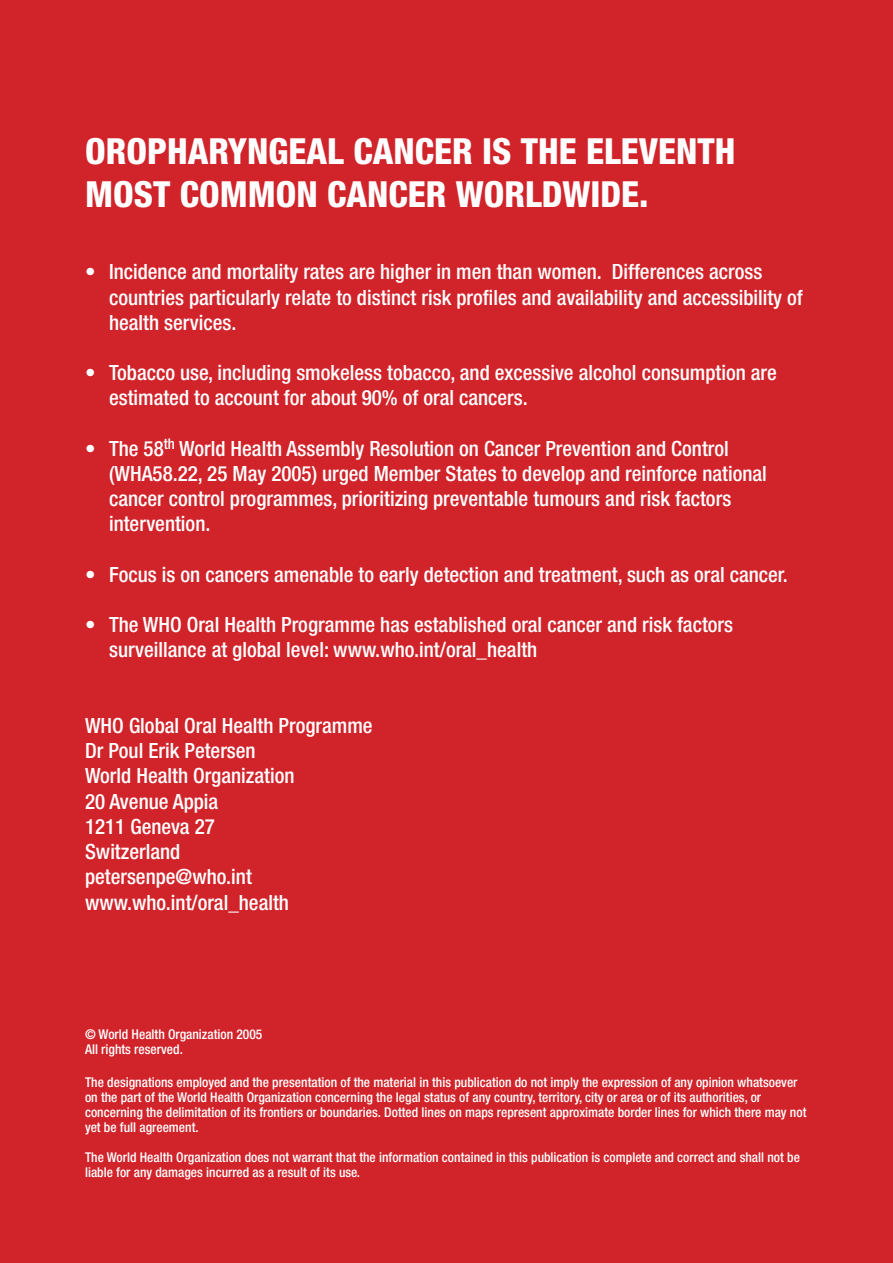
<style>
.page{position:relative;width:893px;height:1263px;background:#d1232a}
.page>*{position:absolute;margin:0;border:0;box-sizing:border-box;transform-origin:0 0}
.t1{font:800 condensed 36px/43.2px "Helvetica Neue LT Std";color:#fff}
.t2{font:500 condensed 21px/25.2px "Helvetica Neue LT Std";color:#fff}
.t3{font:500 condensed 13.5px/15px "Helvetica Neue LT Std";color:#fff}
</style>
<div class="page">
<h1 class="t1" style="left:85px;top:129px;width:652px">OROPHARYNGEAL CANCER IS THE ELEVENTH<br>MOST COMMON CANCER WORLDWIDE.</h1>
<p class="t2" style="left:109px;top:259px;width:695px;text-indent:-24px">• Incidence and mortality rates are higher in men than women. Differences across countries particularly relate to distinct risk profiles and availability and accessibility of health services.</p>
<p class="t2" style="left:109px;top:360px;width:669px;text-indent:-24px">• Tobacco use, including smokeless tobacco, and excessive alcohol consumption are estimated to account for about 90% of oral cancers.</p>
<p class="t2" style="left:109px;top:435px;width:659px;text-indent:-24px">• The 58<sup>th</sup> World Health Assembly Resolution on Cancer Prevention and Control (WHA58.22, 25 May 2005) urged Member States to develop and reinforce national cancer control programmes, prioritizing preventable tumours and risk factors intervention.</p>
<p class="t2" style="left:85px;top:561px;width:704px">• Focus is on cancers amenable to early detection and treatment, such as oral cancer.</p>
<p class="t2" style="left:109px;top:612px;width:626px;text-indent:-24px">• The WHO Oral Health Programme has established oral cancer and risk factors surveillance at global level: www.who.int/oral_health</p>
<p class="t2" style="left:85px;top:713px;width:289px">WHO Global Oral Health Programme<br>Dr Poul Erik Petersen<br>World Health Organization<br>20 Avenue Appia<br>1211 Geneva 27<br>Switzerland<br>petersenpe@who.int www.who.int/oral_health</p>
<p class="t3" style="left:85px;top:1026px;width:179px">© World Health Organization 2005<br>All rights reserved.</p>
<p class="t3" style="left:85px;top:1074px;width:723px">The designations employed and the presentation of the material in this publication do not imply the expression of any opinion whatsoever on the part of the World Health Organization concerning the legal status of any country, territory, city or area or of its authorities, or concerning the delimitation of its frontiers or boundaries. Dotted lines on maps represent approximate border lines for which there may not yet be full agreement.</p>
<p class="t3" style="left:85px;top:1149px;width:716px">The World Health Organization does not warrant that the information contained in this publication is complete and correct and shall not be liable for any damages incurred as a result of its use.</p>
</div>
